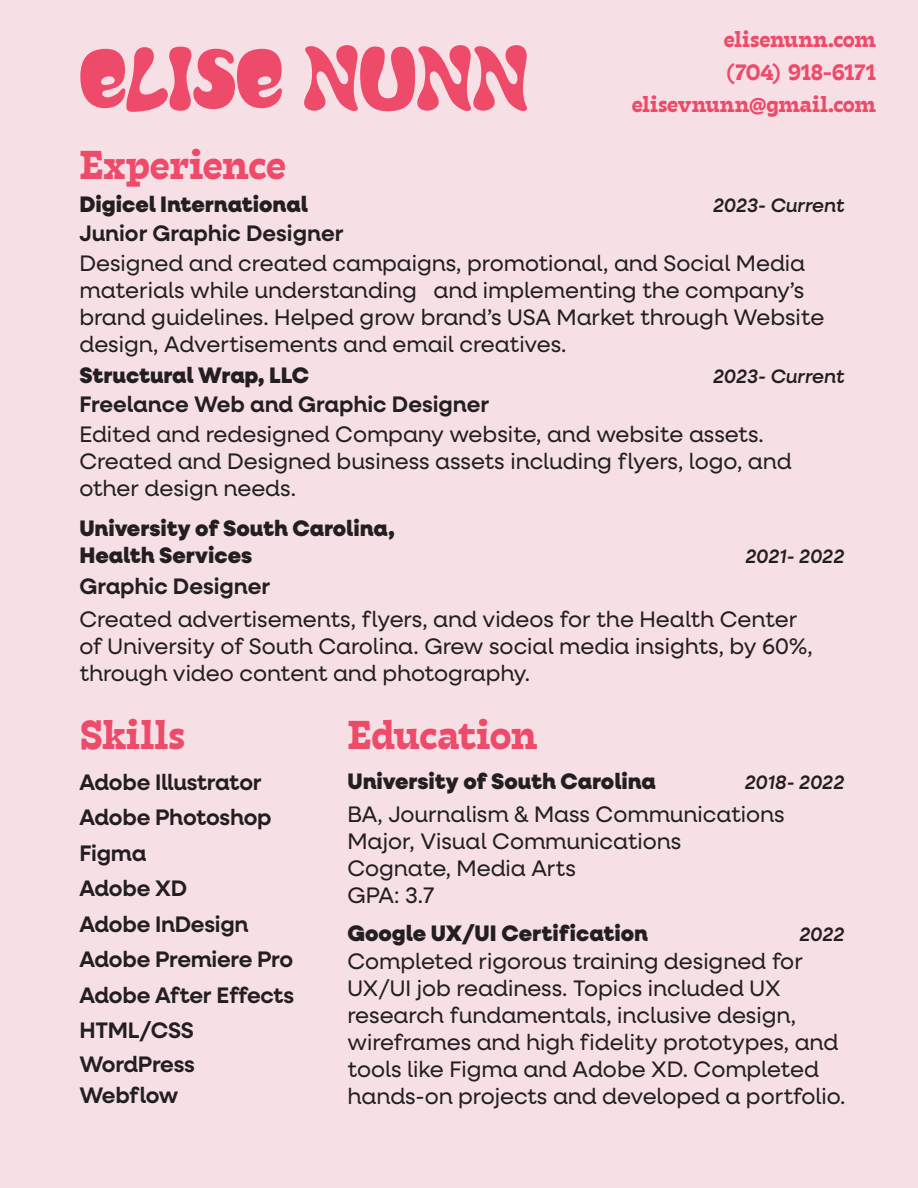
<style>
.page{position:relative;width:918px;height:1188px;background:#f6e0e5}
.page>*{position:absolute;margin:0;border:0;box-sizing:border-box;transform-origin:0 0}
.t1{font:87.9px "Synthemesc";color:#ee4a6a}
.t2{font:700 43.5px "Tarif";letter-spacing:-.015em;color:#ee4a6a}
.t3{font:700 24px/32.4px "Tarif";letter-spacing:-.01em;color:#ee4a6a;text-align:right}
.t4{font:22.5px/27px "Neulis Neue";color:#231f20}
.t5{font:600 22.5px/35.5px "Neulis Neue";letter-spacing:-.01em;color:#231f20}
.t6{font:900 22.5px/27px "Neulis Neue";color:#231f20}
.t7{font:italic 500 19.5px "Neulis Neue";letter-spacing:-.01em;color:#231f20}
</style>
<div class="page">
<h1 class="t1" style="left:79px;top:25px;width:450px">ELISE NUNN</h1>
<h2 class="t2" style="left:79px;top:137px;width:208px">Experience</h2>
<p class="t3" style="left:724px;top:25px;width:154px">elisenunn.com</p>
<p class="t3" style="left:632px;top:58px;width:246px">(704) 918-6171 elisevnunn@gmail.com</p>
<p class="t6" style="left:79px;top:190px;width:230px">Digicel International</p>
<p class="t7" style="left:713px;top:191px;width:133px">2023- Current</p>
<p class="t5" style="left:80px;top:215px;width:265px">Junior Graphic Designer</p>
<p class="t4" style="left:79px;top:248px;width:747px">Designed and created campaigns, promotional, and Social Media materials while understanding and implementing the company’s brand guidelines. Helped grow brand’s USA Market through Website design, Advertisements and email creatives.</p>
<p class="t6" style="left:79px;top:361px;width:231px">Structural Wrap, LLC</p>
<p class="t7" style="left:713px;top:362px;width:133px">2023- Current</p>
<p class="t5" style="left:79px;top:386px;width:411px">Freelance Web and Graphic Designer</p>
<p class="t4" style="left:79px;top:420px;width:714px">Edited and redesigned Company website, and website assets.<br>Created and Designed business assets including flyers, logo, and other design needs.</p>
<p class="t6" style="left:79px;top:515px;width:317px">University of South Carolina,<br>Health Services</p>
<p class="t7" style="left:745px;top:543px;width:100px">2021- 2022</p>
<p class="t5" style="left:79px;top:568px;width:192px">Graphic Designer</p>
<p class="t4" style="left:79px;top:605px;width:735px">Created advertisements, flyers, and videos for the Health Center of University of South Carolina. Grew social media insights, by 60%, through video content and photography.</p>
<h2 class="t2" style="left:79px;top:707px;width:108px">Skills</h2>
<h2 class="t2" style="left:347px;top:707px;width:192px">Education</h2>
<p class="t5" style="left:79px;top:763px;width:194px">Adobe Illustrator<br>Adobe Photoshop</p>
<p class="t5" style="left:79px;top:834px;width:68px">Figma</p>
<p class="t5" style="left:79px;top:870px;width:215px">Adobe XD<br>Adobe InDesign<br>Adobe Premiere Pro</p>
<p class="t5" style="left:79px;top:977px;width:216px">Adobe After Effects</p>
<p class="t5" style="left:79px;top:1013px;width:117px;line-height:33.6px">HTML/CSS<br>WordPress</p>
<p class="t5" style="left:79px;top:1077px;width:100px">Webflow</p>
<p class="t6" style="left:347px;top:767px;width:310px">University of South Carolina</p>
<p class="t7" style="left:745px;top:768px;width:101px">2018- 2022</p>
<p class="t4" style="left:347px;top:799px;width:439px">BA, Journalism &amp; Mass Communications<br>Major, Visual Communications<br>Cognate, Media Arts<br>GPA: 3.7</p>
<p class="t6" style="left:347px;top:919px;width:302px">Google UX/UI Certification</p>
<p class="t7" style="left:800px;top:920px;width:47px">2022</p>
<p class="t4" style="left:347px;top:947px;width:499px">Completed rigorous training designed for UX/UI job readiness. Topics included UX research fundamentals, inclusive design, wireframes and high fidelity prototypes, and tools like Figma and Adobe XD. Completed hands-on projects and developed a portfolio.</p>
</div>
